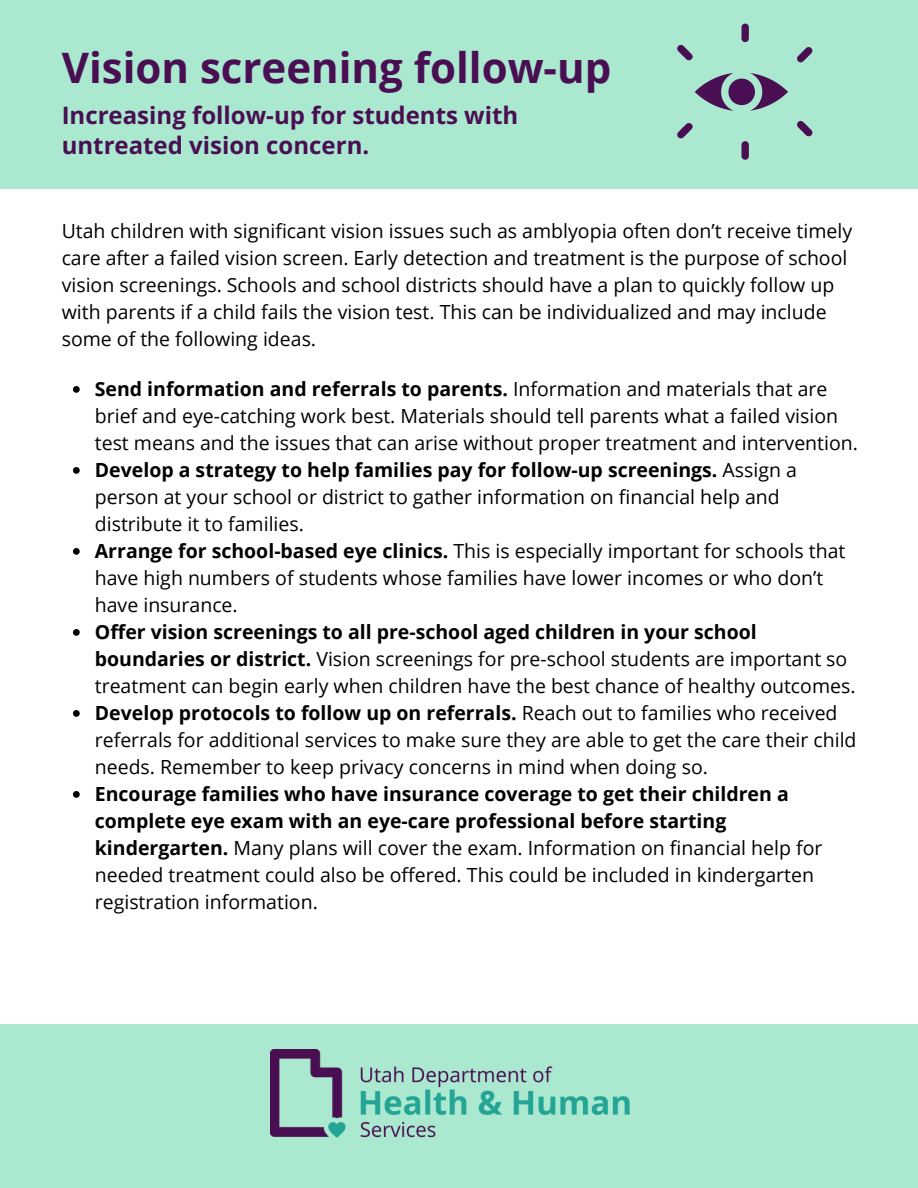
<style>
.page{position:relative;width:918px;height:1188px;background:#fff}
.page>*{position:absolute;margin:0;border:0;box-sizing:border-box;transform-origin:0 0}
.t1{font:700 42px "Open Sans";color:#490f52}
.t2{font:700 24px/30.3px "Open Sans";color:#490f52}
.t3{font:19.5px/27px "Open Sans";color:#000}
.s1{font-weight:700}
</style>
<div class="page">
<div style="left:0;top:0;width:918px;height:189px;background:#aae8cf"></div>
<div style="left:0;top:1025px;width:918px;height:163px;background:#aae8cf"></div>
<svg style="left:73px;top:386px;width:7px;height:7px"></svg>
<svg style="left:73px;top:467px;width:7px;height:7px"></svg>
<svg style="left:73px;top:548px;width:7px;height:7px"></svg>
<svg style="left:73px;top:629px;width:7px;height:7px"></svg>
<svg style="left:73px;top:710px;width:7px;height:7px"></svg>
<svg style="left:73px;top:791px;width:7px;height:7px"></svg>
<img style="left:270px;top:1049px;width:359px;height:88px">
<svg style="left:677px;top:24px;width:135px;height:136px;background:#9ccabe"></svg>
<p class="t1" style="left:62px;top:38px;width:551px">Vision screening follow-up</p>
<p class="t2" style="left:62px;top:100px;width:458px">Increasing follow-up for students with untreated vision concern.</p>
<p class="t3" style="left:62px;top:217px;width:792px">Utah children with significant vision issues such as amblyopia often don’t receive timely care after a failed vision screen. Early detection and treatment is the purpose of school vision screenings. Schools and school districts should have a plan to quickly follow up with parents if a child fails the vision test. This can be individualized and may include some of the following ideas.</p>
<p class="t3" style="left:95px;top:375px;width:765px"><span class="s1">Send information and referrals to parents.</span> Information and materials that are brief and eye-catching work best. Materials should tell parents what a failed vision test means and the issues that can arise without proper treatment and intervention.</p>
<p class="t3" style="left:95px;top:456px;width:704px"><span class="s1">Develop a strategy to help families pay for follow-up screenings.</span> Assign a person at your school or district to gather information on financial help and distribute it to families.</p>
<p class="t3" style="left:95px;top:537px;width:752px"><span class="s1">Arrange for school-based eye clinics.</span> This is especially important for schools that have high numbers of students whose families have lower incomes or who don’t have insurance.</p>
<p class="t3" style="left:95px;top:618px;width:762px"><span class="s1">Offer vision screenings to all pre-school aged children in your school boundaries or district.</span> Vision screenings for pre-school students are important so treatment can begin early when children have the best chance of healthy outcomes.</p>
<p class="t3" style="left:95px;top:699px;width:763px"><span class="s1">Develop protocols to follow up on referrals.</span> Reach out to families who received referrals for additional services to make sure they are able to get the care their child needs. Remember to keep privacy concerns in mind when doing so.</p>
<p class="t3" style="left:95px;top:780px;width:729px"><span class="s1">Encourage families who have insurance coverage to get their children a complete eye exam with an eye-care professional before starting kindergarten.</span> Many plans will cover the exam. Information on financial help for needed treatment could also be offered. This could be included in kindergarten registration information.</p>
</div>
